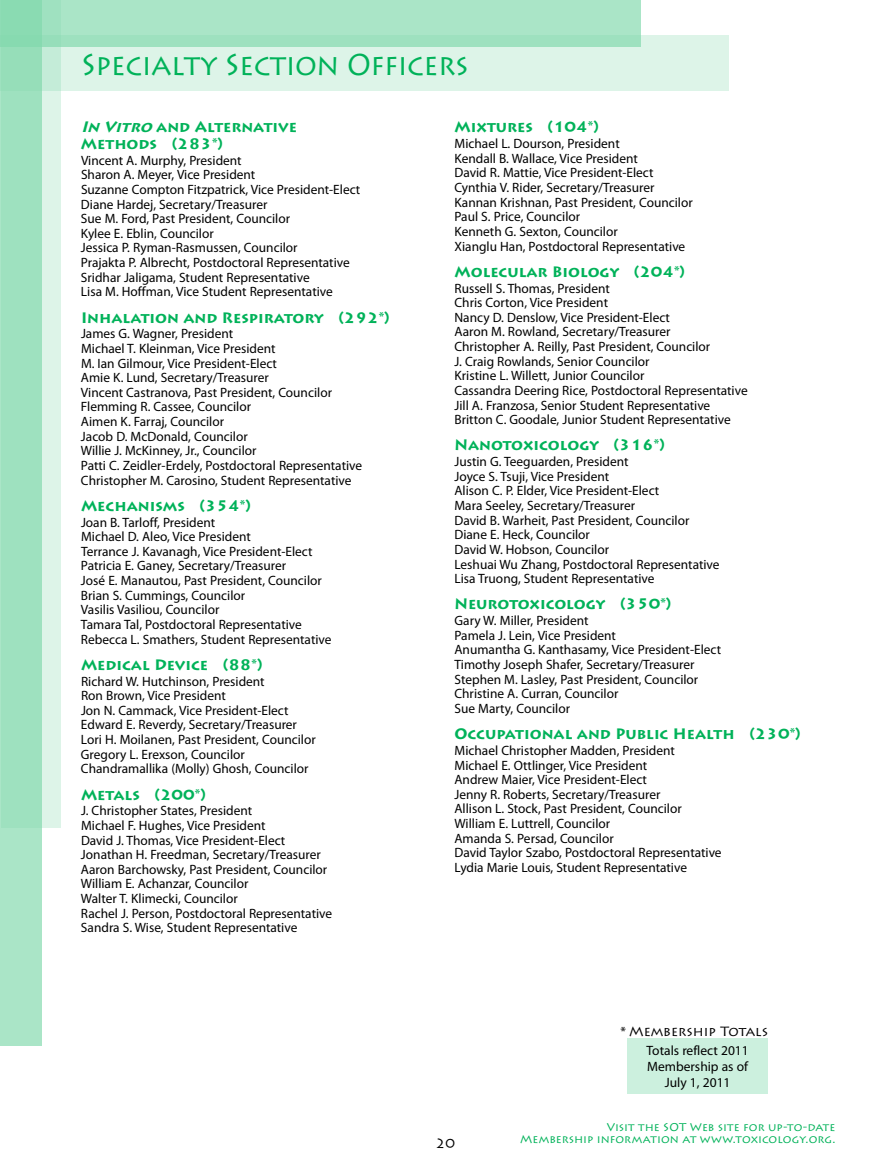
<style>
.page{position:relative;width:891px;height:1175px;background:#fff}
.page>*{position:absolute;margin:0;border:0;box-sizing:border-box;transform-origin:0 0}
.t1{font:30px "Lithos Pro";letter-spacing:-.01em;color:#00b259;scale:.94 1}
.t2{font:700 15px/16.5px "Lithos Pro";color:#00b259}
.t3{font:13.5px/14.5px "Myriad Pro";color:#000}
.t4{font:13.5px "Lithos Pro";color:#000}
.t5{font:11.25px/12px "Lithos Pro";letter-spacing:.005em;color:#00b259;text-align:right}
.s1{font-style:italic}
.s2{font-family:"Myriad Pro"}
</style>
<div class="page">
<div style="left:0;top:0;width:42px;height:1045px;background:#aae5c7"></div>
<svg style="left:1px;top:91px;width:60px;height:736px;fill:#9ee1bf"></svg>
<svg style="left:0;top:0;width:640px;height:35px;background:#a7e4c5"></svg>
<svg style="left:0;top:35px;width:729px;height:56px;background:#cdefdd"></svg>
<div style="left:627px;top:1038px;width:141px;height:55px;background:#ccf0de"></div>
<h1 class="t1" style="left:81px;top:47px;width:414px">Specialty Section Officers</h1>
<p class="t2" style="left:81px;top:119px;width:218px"><span class="s1">In Vitro</span> and Alternative<br>Methods (283*)</p>
<p class="t3" style="left:81px;top:153px;width:281px">Vincent A. Murphy, President<br>Sharon A. Meyer, Vice President<br>Suzanne Compton Fitzpatrick, Vice President-Elect Diane Hardej, Secretary/Treasurer<br>Sue M. Ford, Past President, Councilor<br>Kylee E. Eblin, Councilor<br>Jessica P. Ryman-Rasmussen, Councilor<br>Prajakta P. Albrecht, Postdoctoral Representative Sridhar Jaligama, Student Representative<br>Lisa M. Hoffman, Vice Student Representative</p>
<p class="t2" style="left:81px;top:309px;width:310px">Inhalation and Respiratory (292*)</p>
<p class="t3" style="left:81px;top:326px;width:283px">James G. Wagner, President<br>Michael T. Kleinman, Vice President<br>M. Ian Gilmour, Vice President-Elect<br>Amie K. Lund, Secretary/Treasurer<br>Vincent Castranova, Past President, Councilor Flemming R. Cassee, Councilor<br>Aimen K. Farraj, Councilor<br>Jacob D. McDonald, Councilor<br>Willie J. McKinney, Jr., Councilor<br>Patti C. Zeidler-Erdely, Postdoctoral Representative Christopher M. Carosino, Student Representative</p>
<p class="t2" style="left:81px;top:497px;width:171px">Mechanisms (354*)</p>
<p class="t3" style="left:81px;top:514px;width:252px">Joan B. Tarloff, President<br>Michael D. Aleo, Vice President<br>Terrance J. Kavanagh, Vice President-Elect Patricia E. Ganey, Secretary/Treasurer<br>José E. Manautou, Past President, Councilor Brian S. Cummings, Councilor<br>Vasilis Vasiliou, Councilor<br>Tamara Tal, Postdoctoral Representative Rebecca L. Smathers, Student Representative</p>
<p class="t2" style="left:81px;top:656px;width:183px">Medical Device (88*)</p>
<p class="t3" style="left:81px;top:673px;width:236px">Richard W. Hutchinson, President<br>Ron Brown, Vice President<br>Jon N. Cammack, Vice President-Elect Edward E. Reverdy, Secretary/Treasurer Lori H. Moilanen, Past President, Councilor Gregory L. Erexson, Councilor Chandramallika (Molly) Ghosh, Councilor</p>
<p class="t2" style="left:81px;top:786px;width:126px">Metals (200*)</p>
<p class="t3" style="left:81px;top:803px;width:253px">J. Christopher States, President<br>Michael F. Hughes, Vice President<br>David J. Thomas, Vice President-Elect Jonathan H. Freedman, Secretary/Treasurer Aaron Barchowsky, Past President, Councilor William E. Achanzar, Councilor<br>Walter T. Klimecki, Councilor<br>Rachel J. Person, Postdoctoral Representative Sandra S. Wise, Student Representative</p>
<p class="t2" style="left:454px;top:119px;width:146px">Mixtures (104*)</p>
<p class="t3" style="left:454px;top:136px;width:240px">Michael L. Dourson, President<br>Kendall B. Wallace, Vice President<br>David R. Mattie, Vice President-Elect Cynthia V. Rider, Secretary/Treasurer Kannan Krishnan, Past President, Councilor Paul S. Price, Councilor<br>Kenneth G. Sexton, Councilor<br>Xianglu Han, Postdoctoral Representative</p>
<p class="t2" style="left:454px;top:263px;width:232px">Molecular Biology (204*)</p>
<p class="t3" style="left:454px;top:280px;width:295px">Russell S. Thomas, President<br>Chris Corton, Vice President<br>Nancy D. Denslow, Vice President-Elect<br>Aaron M. Rowland, Secretary/Treasurer<br>Christopher A. Reilly, Past President, Councilor<br>J. Craig Rowlands, Senior Councilor<br>Kristine L. Willett, Junior Councilor<br>Cassandra Deering Rice, Postdoctoral Representative Jill A. Franzosa, Senior Student Representative Britton C. Goodale, Junior Student Representative</p>
<p class="t2" style="left:454px;top:437px;width:212px">Nanotoxicology (316*)</p>
<p class="t3" style="left:454px;top:454px;width:267px">Justin G. Teeguarden, President<br>Joyce S. Tsuji, Vice President<br>Alison C. P. Elder, Vice President-Elect<br>Mara Seeley, Secretary/Treasurer<br>David B. Warheit, Past President, Councilor Diane E. Heck, Councilor<br>David W. Hobson, Councilor<br>Leshuai Wu Zhang, Postdoctoral Representative Lisa Truong, Student Representative</p>
<p class="t2" style="left:454px;top:596px;width:218px">Neurotoxicology (350*)</p>
<p class="t3" style="left:454px;top:613px;width:268px">Gary W. Miller, President<br>Pamela J. Lein, Vice President<br>Anumantha G. Kanthasamy, Vice President-Elect Timothy Joseph Shafer, Secretary/Treasurer Stephen M. Lasley, Past President, Councilor Christine A. Curran, Councilor<br>Sue Marty, Councilor</p>
<p class="t2" style="left:454px;top:726px;width:347px">Occupational and Public Health (230*)</p>
<p class="t3" style="left:454px;top:743px;width:269px">Michael Christopher Madden, President Michael E. Ottlinger, Vice President<br>Andrew Maier, Vice President-Elect<br>Jenny R. Roberts, Secretary/Treasurer<br>Allison L. Stock, Past President, Councilor William E. Luttrell, Councilor<br>Amanda S. Persad, Councilor<br>David Taylor Szabo, Postdoctoral Representative Lydia Marie Louis, Student Representative</p>
<p class="t4" style="left:436px;top:1135px;width:21px">20</p>
<p class="t4" style="left:620px;top:1023px;width:149px"><span class="s2">*</span> Membership Totals</p>
<p class="t3" style="left:647px;top:1042px;width:104px;line-height:15.8px;text-align:center">Totals reflect 2011<br>Membership as of<br>July 1, 2011</p>
<p class="t5" style="left:520px;top:1120px;width:317px">Visit the SOT Web site for up-to-date<br>Membership information at www.toxicology.org.</p>
</div>
